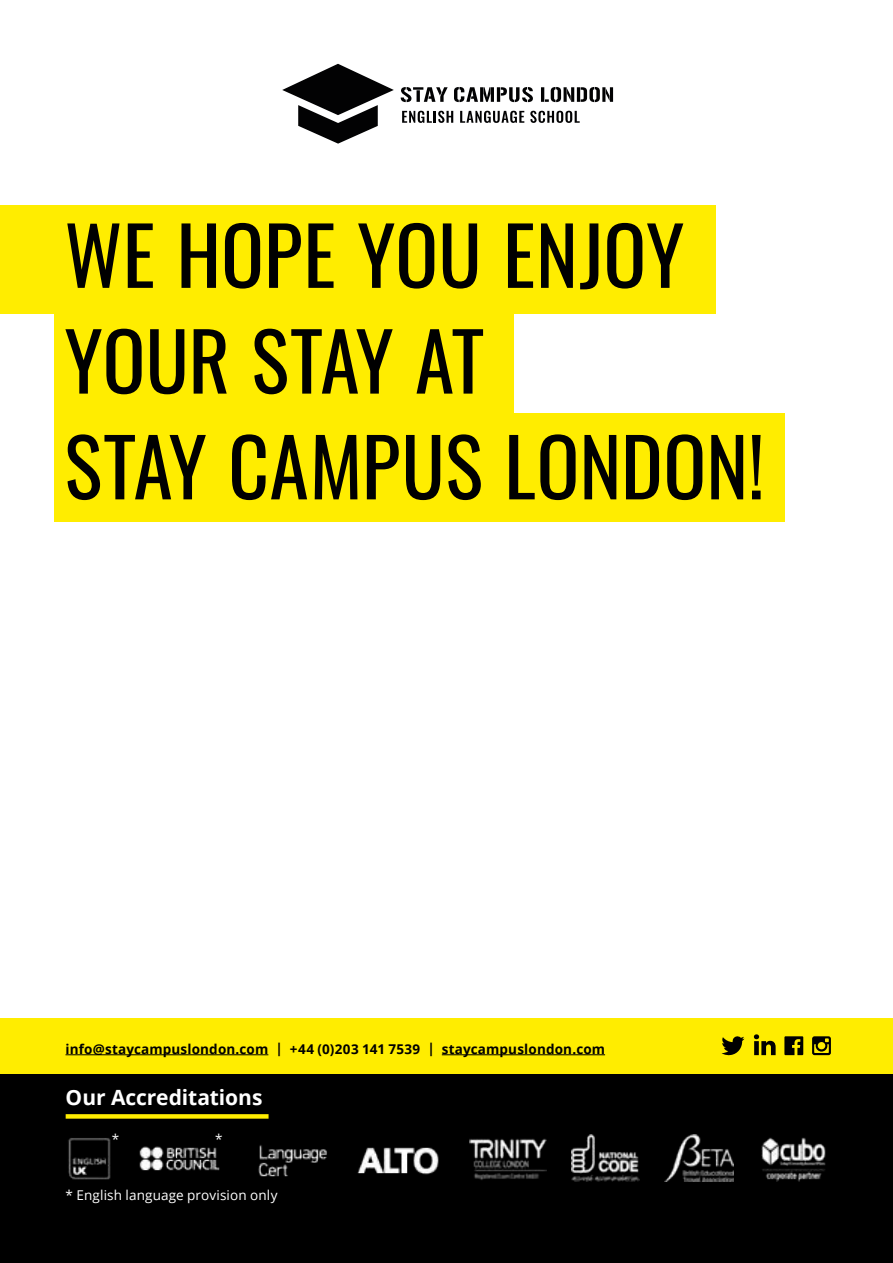
<style>
.page{position:relative;width:893px;height:1263px;background:#fff}
.page>*{position:absolute;margin:0;border:0;box-sizing:border-box;transform-origin:0 0}
.t1{font:79.5px/105.8px "Oswald";color:#000}
.t2{font:700 21px "Open Sans";letter-spacing:-.005em;color:#fff}
.t3{font:700 13.5px "Open Sans";letter-spacing:.01em;color:#000}
.t4{font:13.5px "Open Sans";letter-spacing:.01em;color:#fff}
</style>
<div class="page">
<div style="left:0;top:1018px;width:893px;height:56px;background:#ffed00"></div>
<div style="left:0;top:1075px;width:893px;height:188px;background:#000"></div>
<div style="left:66px;top:1114px;width:203px;height:5px;background:#ffed00"></div>
<img style="left:139px;top:1146px;width:81px;height:25px">
<img style="left:258px;top:1145px;width:69px;height:32px">
<img style="left:357px;top:1147px;width:82px;height:28px">
<img style="left:68px;top:1138px;width:43px;height:42px">
<img style="left:572px;top:1134px;width:68px;height:47px">
<img style="left:665px;top:1134px;width:68px;height:47px">
<img style="left:469px;top:1138px;width:78px;height:42px">
<img style="left:761px;top:1137px;width:65px;height:44px">
<div style="left:0;top:205px;width:716px;height:109px;background:#ffed00"></div>
<div style="left:54px;top:314px;width:459px;height:109px;background:#ffed00"></div>
<div style="left:54px;top:413px;width:730px;height:109px;background:#ffed00"></div>
<svg style="left:282px;top:64px;width:331px;height:80px"></svg>
<hr style="left:66px;top:1054px;width:202px;height:1px;background:#000">
<hr style="left:442px;top:1054px;width:163px;height:1px;background:#000">
<svg style="left:754px;top:1034px;width:22px;height:21px"></svg>
<svg style="left:784px;top:1036px;width:19px;height:19px"></svg>
<svg style="left:812px;top:1036px;width:19px;height:19px"></svg>
<svg style="left:722px;top:1036px;width:22px;height:19px"></svg>
<h1 class="t1" style="left:64px;top:195px;width:702px">WE HOPE YOU ENJOY<br>YOUR STAY AT<br>STAY CAMPUS LONDON!</h1>
<p class="t3" style="left:66px;top:1039px;width:541px">info@staycampuslondon.com | +44 (0)203 141 7539 | staycampuslondon.com</p>
<h2 class="t2" style="left:66px;top:1082px;width:198px">Our Accreditations</h2>
<p class="t4" style="left:112px;top:1130px;width:9px">*</p>
<p class="t4" style="left:215px;top:1130px;width:9px">*</p>
<p class="t4" style="left:66px;top:1186px;width:213px">* English language provision only</p>
</div>
